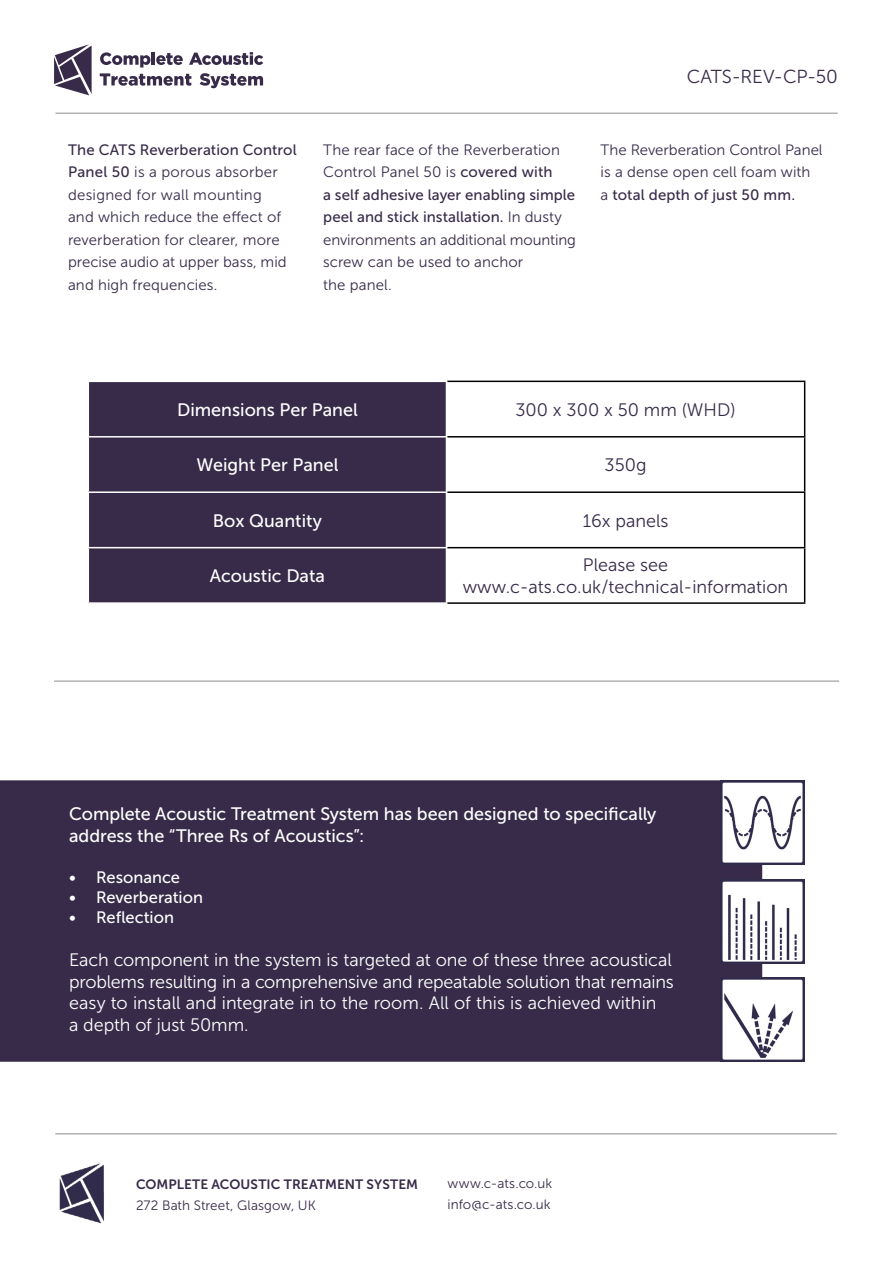
<style>
.page{position:relative;width:893px;height:1263px;background:#fff}
.page>*{position:absolute;margin:0;border:0;box-sizing:border-box;transform-origin:0 0}
.t1{font:18.75px "Museo Sans 300";letter-spacing:-.01em;color:#372b49}
.t2{font:18px/21.6px "Museo Sans 300";letter-spacing:-.01em;color:#fff}
.t3{font:18px/21.6px "Museo Sans 500";color:#fff}
.t4{font:18px/21.6px "Museo Sans 300";color:#372b49;text-align:center}
.t5{font:16.5px "Museo Sans 500";color:#fff}
.t6{font:15px/22.5px "Museo Sans 300";letter-spacing:.005em;color:#372b49}
.t7{font:15px/22.5px "Museo Sans 500";letter-spacing:.005em;color:#372b49}
.t8{font:13.5px/21px "Museo Sans 300";letter-spacing:.005em;color:#372b49}
.t9{font:13.5px "Museo Sans 700";letter-spacing:.005em;color:#372b49}
.s1{font-family:"Museo Sans 500"}
.s2{font-family:"Museo Sans 300"}
</style>
<div class="page">
<hr style="left:55px;top:1133px;width:782px;height:1px;background:#b3b2b2">
<hr style="left:55px;top:112px;width:783px;height:2px;background:#b3b2b2">
<svg style="left:100px;top:52px;width:83px;height:15px"></svg>
<svg style="left:189px;top:52px;width:74px;height:13px"></svg>
<svg style="left:100px;top:73px;width:91px;height:13px"></svg>
<svg style="left:200px;top:73px;width:63px;height:15px"></svg>
<svg style="left:54px;top:44px;width:38px;height:51px"></svg>
<img style="left:55px;top:1133px;width:71px;height:91px">
<div style="left:89px;top:382px;width:357px;height:220px;background:#372b49"></div>
<hr style="left:447px;top:381px;width:358px;height:1px;background:#000">
<hr style="left:804px;top:382px;width:1px;height:54px;background:#000">
<hr style="left:447px;top:436px;width:358px;height:1px;background:#000">
<hr style="left:804px;top:437px;width:1px;height:54px;background:#000">
<hr style="left:447px;top:491px;width:358px;height:2px;background:#000">
<hr style="left:804px;top:493px;width:1px;height:54px;background:#000">
<hr style="left:447px;top:547px;width:358px;height:1px;background:#000">
<hr style="left:804px;top:548px;width:1px;height:54px;background:#000">
<hr style="left:447px;top:602px;width:358px;height:2px;background:#000">
<hr style="left:88px;top:436px;width:359px;height:1px;background:#fff">
<hr style="left:88px;top:491px;width:359px;height:2px;background:#fff">
<hr style="left:88px;top:547px;width:359px;height:1px;background:#fff">
<hr style="left:54px;top:680px;width:785px;height:2px;background:#b3b2b2">
<div style="left:0;top:780px;width:762px;height:282px;background:#372b49"></div>
<img style="left:721px;top:879px;width:84px;height:84px">
<img style="left:721px;top:780px;width:84px;height:84px">
<img style="left:721px;top:978px;width:84px;height:84px">
<p class="t7" style="left:68px;top:138px;width:230px">The CATS Reverberation Control</p>
<p class="t6" style="left:68px;top:161px;width:220px"><span class="s1">Panel 50</span> is a porous absorber designed for wall mounting and which reduce the effect of reverberation for clearer, more precise audio at upper bass, mid and high frequencies.</p>
<p class="t6" style="left:323px;top:138px;width:238px">The rear face of the Reverberation<br>Control Panel 50 is <span class="s1">covered with</span></p>
<p class="t7" style="left:323px;top:183px;width:254px">a self adhesive layer enabling simple peel and stick installation. <span class="s2">In dusty</span></p>
<p class="t6" style="left:323px;top:228px;width:254px">environments an additional mounting screw can be used to anchor<br>the panel.</p>
<p class="t1" style="left:687px;top:66px;width:152px">CATS-REV-CP-50</p>
<p class="t6" style="left:601px;top:138px;width:224px">The Reverberation Control Panel is a dense open cell foam with</p>
<p class="t7" style="left:601px;top:183px;width:196px"><span class="s2">a</span> total depth of just 50 mm.</p>
<p class="t3" style="left:177px;top:399px;width:182px">Dimensions Per Panel</p>
<p class="t4" style="left:515px;top:399px;width:222px">300 x 300 x 50 mm (WHD)</p>
<p class="t3" style="left:196px;top:454px;width:144px">Weight Per Panel</p>
<p class="t4" style="left:605px;top:454px;width:43px">350g</p>
<p class="t3" style="left:213px;top:510px;width:110px">Box Quantity</p>
<p class="t4" style="left:583px;top:510px;width:87px">16x panels</p>
<p class="t3" style="left:210px;top:565px;width:117px">Acoustic Data</p>
<p class="t4" style="left:463px;top:554px;width:327px">Please see www.c-ats.co.uk/technical-information</p>
<p class="t3" style="left:69px;top:803px;width:589px">Complete Acoustic Treatment System has been designed to specifically address the “Three Rs of Acoustics”:</p>
<p class="t5" style="left:69px;top:868px;width:112px">• Resonance</p>
<p class="t5" style="left:69px;top:888px;width:135px">• Reverberation</p>
<p class="t5" style="left:69px;top:908px;width:106px">• Reflection</p>
<p class="t2" style="left:69px;top:949px;width:606px">Each component in the system is targeted at one of these three acoustical problems resulting in a comprehensive and repeatable solution that remains easy to install and integrate in to the room. All of this is achieved within<br>a depth of just 50mm.</p>
<p class="t9" style="left:136px;top:1177px;width:283px">COMPLETE ACOUSTIC TREATMENT SYSTEM</p>
<p class="t8" style="left:136px;top:1195px;width:181px">272 Bath Street, Glasgow, UK</p>
<p class="t8" style="left:448px;top:1173px;width:106px">www.c-ats.co.uk info@c-ats.co.uk</p>
</div>
